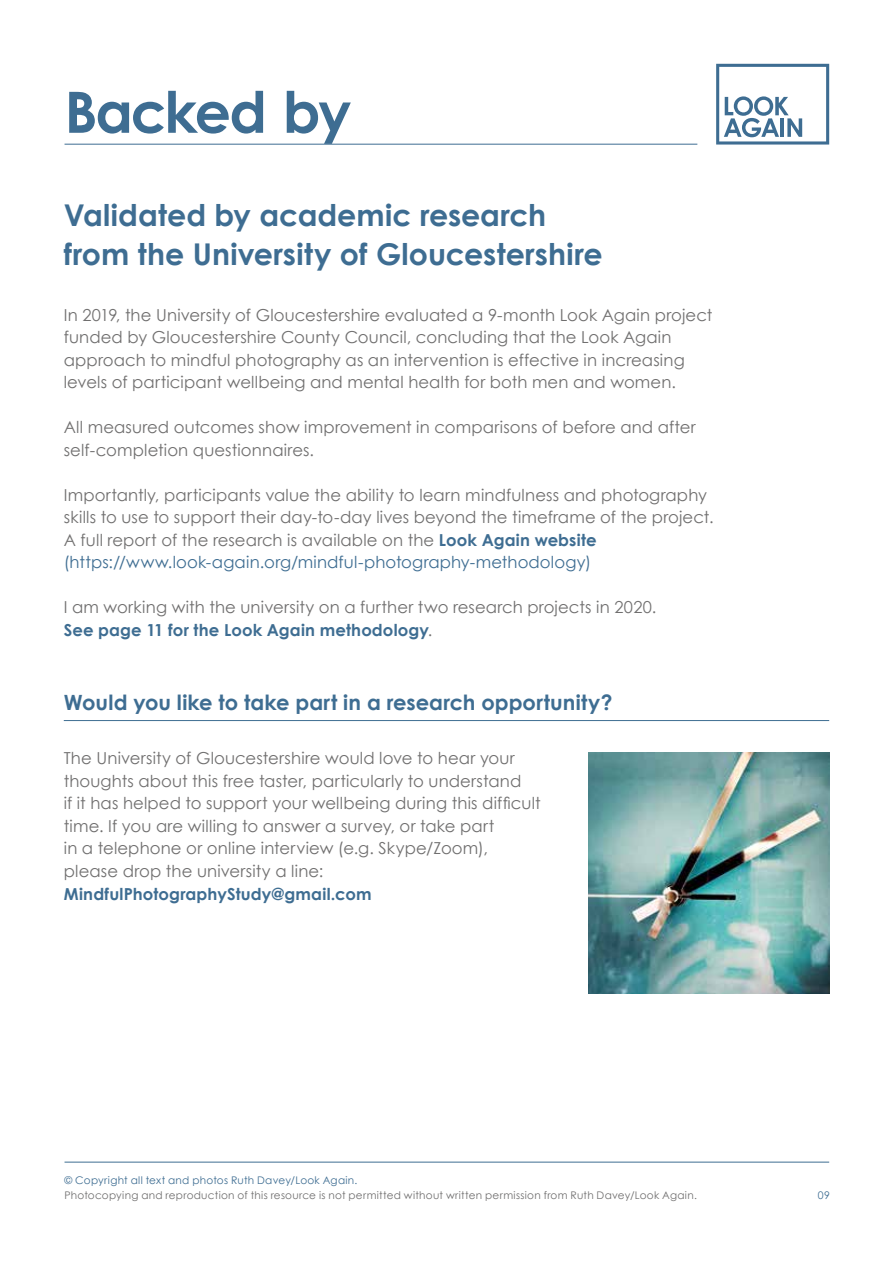
<style>
.page{position:relative;width:893px;height:1263px;background:#fff}
.page>*{position:absolute;margin:0;border:0;box-sizing:border-box;transform-origin:0 0}
.t1{font:700 57px "Century Gothic";letter-spacing:-.04em;color:#3e6d92}
.t2{font:700 30px/39px "Century Gothic";color:#3e6d92}
.t3{font:700 21px "Century Gothic";letter-spacing:.005em;color:#3e6d92}
.t4{font:16.5px/22.5px "Century Gothic";letter-spacing:.01em;color:#706f6f}
.t5{font:700 16.5px "Century Gothic";letter-spacing:.01em;color:#3e6d92}
.t6{font:10.5px "Century Gothic";letter-spacing:.025em;color:#706f6f}
.t7{font:10.5px "Century Gothic";letter-spacing:.025em;color:#3e6d92}
.s1{font-weight:700;color:#3e6d92}
.s2{color:#3e6d92}
</style>
<div class="page">
<hr style="left:65px;top:144px;width:632px;height:1px;background:#3e6d92">
<svg style="left:716px;top:64px;width:113px;height:81px"></svg>
<hr style="left:64px;top:720px;width:765px;height:1px;background:#3e6d92">
<img style="left:588px;top:753px;width:241px;height:241px">
<hr style="left:65px;top:1162px;width:764px;height:1px;background:#3e6d92">
<h1 class="t1" style="left:65px;top:75px;width:288px">Backed by</h1>
<h2 class="t2" style="left:64px;top:194px;width:540px">Validated by academic research from the University of Gloucestershire</h2>
<p class="t4" style="left:64px;top:303px;width:650px">In 2019, the University of Gloucestershire evaluated a 9-month Look Again project funded by Gloucestershire County Council, concluding that the Look Again approach to mindful photography as an intervention is effective in increasing levels of participant wellbeing and mental health for both men and women.</p>
<p class="t4" style="left:64px;top:416px;width:634px">All measured outcomes show improvement in comparisons of before and after self-completion questionnaires.</p>
<p class="t4" style="left:64px;top:483px;width:651px">Importantly, participants value the ability to learn mindfulness and photography skills to use to support their day-to-day lives beyond the timeframe of the project.<br>A full report of the research is available on the <span class="s1">Look Again website </span><span class="s2">(https://www.look-again.org/mindful-photography-methodology)</span></p>
<p class="t4" style="left:64px;top:596px;width:594px">I am working with the university on a further two research projects in 2020.<br><span class="s1">See page 11 for the Look Again methodology</span>.</p>
<p class="t3" style="left:64px;top:689px;width:550px">Would you like to take part in a research opportunity?</p>
<p class="t4" style="left:64px;top:747px;width:478px">The University of Gloucestershire would love to hear your thoughts about this free taster, particularly to understand<br>if it has helped to support your wellbeing during this difficult time. If you are willing to answer a survey, or take part<br>in a telephone or online interview (e.g. Skype/Zoom), please drop the university a line:</p>
<p class="t5" style="left:64px;top:883px;width:309px">MindfulPhotographyStudy@gmail.com</p>
<p class="t7" style="left:65px;top:1173px;width:294px">© Copyright all text and photos Ruth Davey/Look Again.</p>
<p class="t6" style="left:65px;top:1188px;width:634px">Photocopying and reproduction of this resource is not permitted without written permission from Ruth Davey/Look Again.</p>
<p class="t7" style="left:818px;top:1188px;width:14px">09</p>
</div>
